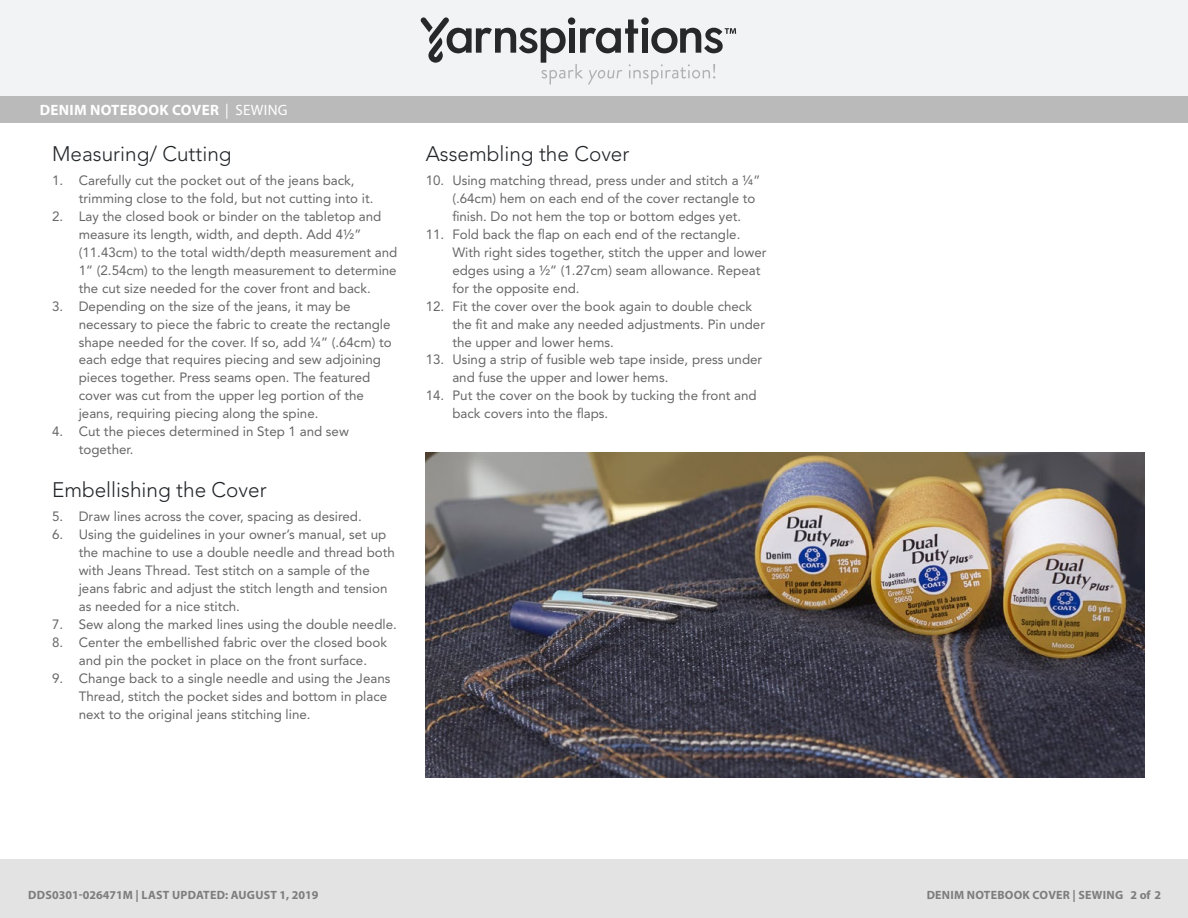
<style>
.page{position:relative;width:1188px;height:918px;background:#fff}
.page>*{position:absolute;margin:0;border:0;box-sizing:border-box;transform-origin:0 0}
.t1{font:300 20.85px "Avenir LT Std";color:#232629}
.Head{font:700 15px "Myriad Pro";letter-spacing:.02em;color:#fff}
.t2{font:13.5px/17.9px "Avenir LT Std";color:#666}
.t3{font:700 12px "Myriad Pro";letter-spacing:.02em;color:#7d7d7d}
.s1{font-weight:400}
</style>
<div class="page">
<div style="left:0;top:0;width:1188px;height:98px;background:#f2f3f4"></div>
<svg style="left:421px;top:17px;width:315px;height:68px"></svg>
<div style="left:0;top:96px;width:1188px;height:27px;background:#bbbaba"></div>
<img style="left:426px;top:453px;width:718px;height:324px">
<div style="left:0;top:860px;width:1188px;height:58px;background:#e4e3e3"></div>
<p class="Head" style="left:40px;top:100px;width:249px">DENIM NOTEBOOK COVER <span class="s1">| SEWING</span></p>
<p class="t1" style="left:52px;top:141px;width:181px">Measuring/ Cutting</p>
<p class="t2" style="left:79px;top:172px;width:296px;text-indent:-27px">1. Carefully cut the pocket out of the jeans back, trimming close to the fold, but not cutting into it.</p>
<p class="t2" style="left:79px;top:208px;width:320px;text-indent:-27px">2. Lay the closed book or binder on the tabletop and measure its length, width, and depth. Add 4½” (11.43cm) to the total width/depth measurement and 1” (2.54cm) to the length measurement to determine the cut size needed for the cover front and back.</p>
<p class="t2" style="left:79px;top:297px;width:315px;text-indent:-27px">3. Depending on the size of the jeans, it may be necessary to piece the fabric to create the rectangle shape needed for the cover. If so, add ¼” (.64cm) to each edge that requires piecing and sew adjoining pieces together. Press seams open. The featured cover was cut from the upper leg portion of the jeans, requiring piecing along the spine.</p>
<p class="t2" style="left:79px;top:423px;width:272px;text-indent:-27px">4. Cut the pieces determined in Step 1 and sew together.</p>
<p class="t1" style="left:52px;top:477px;width:216px">Embellishing the Cover</p>
<p class="t2" style="left:52px;top:508px;width:311px">5. Draw lines across the cover, spacing as desired.</p>
<p class="t2" style="left:79px;top:526px;width:318px;text-indent:-27px">6. Using the guidelines in your owner’s manual, set up the machine to use a double needle and thread both with Jeans Thread. Test stitch on a sample of the jeans fabric and adjust the stitch length and tension as needed for a nice stitch.</p>
<p class="t2" style="left:52px;top:615px;width:346px">7. Sew along the marked lines using the double needle.</p>
<p class="t2" style="left:52px;top:633px;width:336px;text-align:center">8. Center the embellished fabric over the closed book and pin the pocket in place on the front surface.</p>
<p class="t2" style="left:79px;top:669px;width:313px;text-indent:-27px">9. Change back to a single needle and using the Jeans<br>Thread, stitch the pocket sides and bottom in place next to the original jeans stitching line.</p>
<p class="t1" style="left:426px;top:141px;width:205px">Assembling the Cover</p>
<p class="t2" style="left:452px;top:172px;width:310px;text-indent:-27px">10. Using matching thread, press under and stitch a ¼” (.64cm) hem on each end of the cover rectangle to finish. Do not hem the top or bottom edges yet.</p>
<p class="t2" style="left:452px;top:225px;width:316px;text-indent:-27px">11. Fold back the flap on each end of the rectangle.<br>With right sides together, stitch the upper and lower edges using a ½” (1.27cm) seam allowance. Repeat for the opposite end.</p>
<p class="t2" style="left:452px;top:297px;width:314px;text-indent:-27px">12. Fit the cover over the book again to double check the fit and make any needed adjustments. Pin under the upper and lower hems.</p>
<p class="t2" style="left:452px;top:351px;width:311px;text-indent:-27px">13. Using a strip of fusible web tape inside, press under and fuse the upper and lower hems.</p>
<p class="t2" style="left:452px;top:387px;width:306px;text-indent:-27px">14. Put the cover on the book by tucking the front and back covers into the flaps.</p>
<p class="t3" style="left:28px;top:887px;width:292px">DDS0301-026471M | LAST UPDATED: AUGUST 1, 2019</p>
<p class="t3" style="left:927px;top:887px;width:236px">DENIM NOTEBOOK COVER | SEWING 2 of 2</p>
</div>
